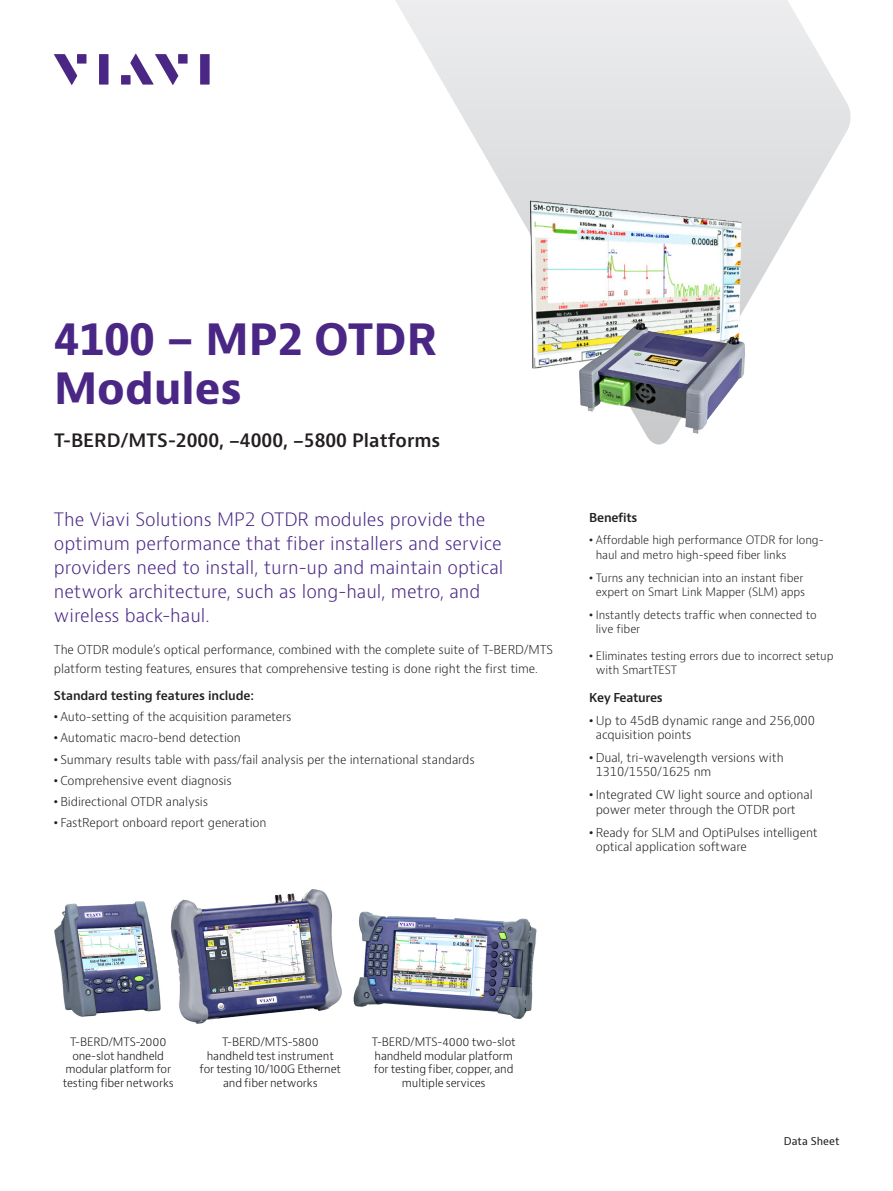
<style>
.page{position:relative;width:893px;height:1191px;background:#fff}
.page>*{position:absolute;margin:0;border:0;box-sizing:border-box;transform-origin:0 0}
.Cover_headline_28_33{font:700 42px/49.5px "Bernino Sans";color:#4a2785}
.Intro_text{font:300 18px/24px "Bernino Sans";color:#4a2785}
.Cover_subhead_12_pt{font:600 18px "Bernino Sans";color:#231f20}
.Body_text_8_12_5{font:300 12px/14.4px "Bernino Sans";letter-spacing:-.01em;color:#231f20}
.Body_text_8_12_5-2{font:600 12px "Bernino Sans";letter-spacing:-.01em;color:#231f20}
.Key_Features_Benefit{font:600 12px "Bernino Sans";letter-spacing:-.025em;color:#231f20}
.t1{font:300 11.25px/14.4px "Bernino Sans";letter-spacing:-.01em;color:#231f20}
.t2{font:300 11.25px/13.5px "Bernino Sans";letter-spacing:-.01em;color:#110a0c;text-align:center}
.t3{font:10.5px "Bernino Sans";color:#231f20}
.s1{font-family:"Arial";font-weight:400}
</style>
<div class="page">
<svg style="left:54px;top:54px;width:23px;height:31px"></svg>
<div style="left:77px;top:54px;width:9px;height:10px;background:#4a2785"></div>
<div style="left:99px;top:54px;width:10px;height:31px;background:#4a2785"></div>
<div style="left:178px;top:54px;width:10px;height:10px;background:#4a2785"></div>
<div style="left:200px;top:54px;width:10px;height:31px;background:#4a2785"></div>
<svg style="left:130px;top:54px;width:48px;height:31px"></svg>
<div style="left:121px;top:75px;width:10px;height:10px;background:#4a2785"></div>
<svg style="left:395px;top:0;width:456px;height:267px"></svg>
<img style="left:521px;top:193px;width:247px;height:252px">
<img style="left:54px;top:889px;width:483px;height:135px">
<img style="left:572px;top:316px;width:179px;height:120px">
<p class="Cover_headline_28_33" style="left:54px;top:316px;width:384px">4100 – MP2 OTDR<br>Modules</p>
<p class="Cover_subhead_12_pt" style="left:54px;top:428px;width:388px">T-BERD/MTS-2000, -4000, -5800 Platforms</p>
<p class="Intro_text" style="left:54px;top:508px;width:451px">The Viavi Solutions MP2 OTDR modules provide the optimum performance that fiber installers and service providers need to install, turn-up and maintain optical network architecture, such as long-haul, metro, and wireless back-haul.</p>
<p class="Body_text_8_12_5" style="left:54px;top:640px;width:500px;line-height:18.8px">The OTDR module’s optical performance, combined with the complete suite of T-BERD/MTS platform testing features, ensures that comprehensive testing is done right the first time.</p>
<p class="Body_text_8_12_5-2" style="left:54px;top:688px;width:202px">Standard testing features include:</p>
<p class="Body_text_8_12_5" style="left:54px;top:710px;width:239px"><span class="s1">•</span> Auto-setting of the acquisition parameters</p>
<p class="Body_text_8_12_5" style="left:54px;top:731px;width:188px"><span class="s1">•</span> Automatic macro-bend detection</p>
<p class="Body_text_8_12_5" style="left:54px;top:752px;width:422px"><span class="s1">•</span> Summary results table with pass/fail analysis per the international standards</p>
<p class="Body_text_8_12_5" style="left:54px;top:773px;width:179px"><span class="s1">•</span> Comprehensive event diagnosis</p>
<p class="Body_text_8_12_5" style="left:54px;top:795px;width:156px"><span class="s1">•</span> Bidirectional OTDR analysis</p>
<p class="Body_text_8_12_5" style="left:54px;top:816px;width:214px"><span class="s1">•</span> FastReport onboard report generation</p>
<p class="Key_Features_Benefit" style="left:589px;top:509px;width:50px">Benefits</p>
<p class="t1" style="left:596px;top:533px;width:229px;text-indent:-6px"><span class="s1">•</span> Affordable high performance OTDR for long&shy;haul and metro high-speed fiber links</p>
<p class="t1" style="left:589px;top:570px;width:217px;text-align:center"><span class="s1">•</span> Turns any technician into an instant fiber expert on Smart Link Mapper (SLM) apps</p>
<p class="t1" style="left:596px;top:608px;width:222px;text-indent:-6px"><span class="s1">•</span> Instantly detects traffic when connected to live fiber</p>
<p class="t1" style="left:596px;top:649px;width:239px;text-indent:-6px"><span class="s1">•</span> Eliminates testing errors due to incorrect setup with SmartTEST</p>
<p class="Key_Features_Benefit" style="left:589px;top:689px;width:75px">Key Features</p>
<p class="Body_text_8_12_5" style="left:596px;top:713px;width:221px;text-indent:-6px"><span class="s1">•</span> Up to 45dB dynamic range and 256,000 acquisition points</p>
<p class="Body_text_8_12_5" style="left:596px;top:750px;width:189px;text-indent:-6px"><span class="s1">•</span> Dual, tri-wavelength versions with<br>1310/1550/1625 nm</p>
<p class="Body_text_8_12_5" style="left:596px;top:788px;width:218px;text-indent:-6px"><span class="s1">•</span> Integrated CW light source and optional power meter through the OTDR port</p>
<p class="Body_text_8_12_5" style="left:596px;top:825px;width:224px;text-indent:-6px"><span class="s1">•</span> Ready for SLM and OptiPulses intelligent optical application software</p>
<p class="t2" style="left:63px;top:1035px;width:113px">T-BERD/MTS-2000 one-slot handheld modular platform for testing fiber networks</p>
<p class="t2" style="left:200px;top:1035px;width:143px">T-BERD/MTS-5800 handheld test instrument for testing 10/100G Ethernet and fiber networks</p>
<p class="t2" style="left:372px;top:1035px;width:145px">T-BERD/MTS-4000 two-slot handheld modular platform for testing fiber, copper, and multiple services</p>
<p class="t3" style="left:784px;top:1134px;width:57px">Data Sheet</p>
</div>
